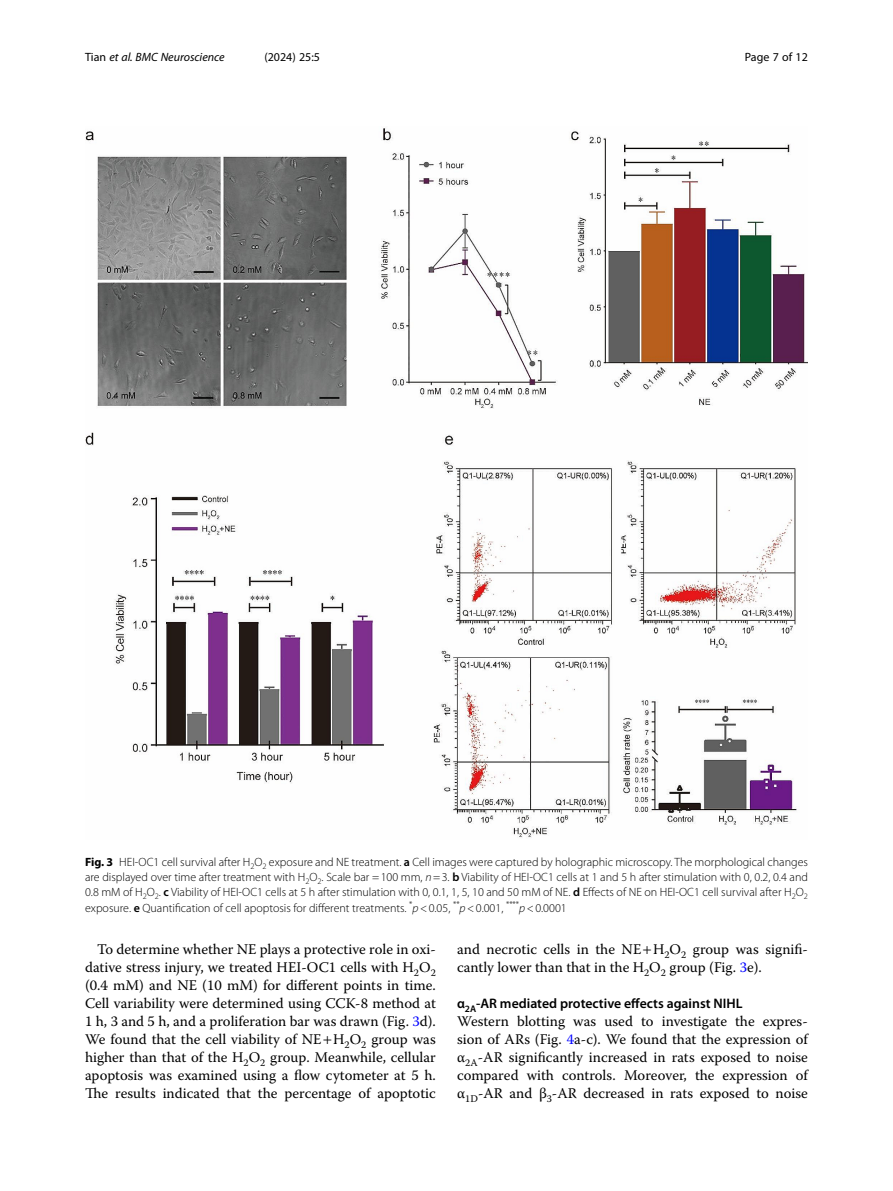
<style>
.page{position:relative;width:893px;height:1191px;background:#fff}
.page>*{position:absolute;margin:0;border:0;box-sizing:border-box;transform-origin:0 0}
.Body_Text_Indent{font:14.7px/18px "Warnock Pro";color:#000;text-align:justify}
.Body_Text{font:14.7px/18px "Warnock Pro";color:#000;text-align:justify}
.Head_2{font:600 13.8px "Myriad Pro";color:#000}
.Figure_Caption{font:300 12px/15px "Myriad Pro";color:#000;text-align:justify}
.t1{font:italic 12px "Myriad Pro";color:#000}
.t2{font:12px "Myriad Pro";color:#000}
.s1{font-style:normal}
.s2{font-weight:700}
.s3{font-weight:600}
.s4{font-style:italic}
.s5{color:#00f}
</style>
<div class="page">
<img style="left:85px;top:128px;width:723px;height:710px">
<p class="t1" style="left:85px;top:50px;width:141px"><span class="s1">Tian</span> et al. BMC Neuroscience</p>
<p class="t2" style="left:264px;top:50px;width:57px">(2024) 25:5</p>
<p class="t2" style="left:745px;top:50px;width:65px">Page 7 of 12</p>
<p class="Figure_Caption" style="left:85px;top:855px;width:724px"><span class="s2">Fig. 3</span> HEI-OC1 cell survival after H<sub>2</sub>O<sub>2</sub> exposure and NE treatment. <span class="s3">a</span> Cell images were captured by holographic microscopy. The morphological changes are displayed over time after treatment with H<sub>2</sub>O<sub>2</sub>. Scale bar =100 mm, <span class="s4">n</span>=3. <span class="s3">b</span> Viability of HEI-OC1 cells at 1 and 5 h after stimulation with 0, 0.2, 0.4 and 0.8 mM of H<sub>2</sub>O<sub>2</sub>. <span class="s3">c</span> Viability of HEI-OC1 cells at 5 h after stimulation with 0, 0.1, 1, 5, 10 and 50 mM of NE. <span class="s3">d</span> Effects of NE on HEI-OC1 cell survival after H<sub>2</sub>O<sub>2 </sub>exposure. <span class="s3">e</span> Quantification of cell apoptosis for different treatments. <sup>*</sup><span class="s4">p</span>&lt;0.05, <sup>**</sup><span class="s4">p</span>&lt;0.001, <sup>****</sup><span class="s4">p</span>&lt;0.0001</p>
<p class="Body_Text_Indent" style="left:85px;top:940px;width:352px;text-indent:12px">To determine whether NE plays a protective role in oxi&shy;dative stress injury, we treated HEI-OC1 cells with H<sub>2</sub>O<sub>2 </sub>(0.4 mM) and NE (10 mM) for different points in time.<br>Cell variability were determined using CCK-8 method at 1 h, 3 and 5 h, and a proliferation bar was drawn (Fig. <span class="s5">3</span>d).<br>We found that the cell viability of NE H<sub>2</sub>O<sub>2</sub> group was higher than that of the H<sub>2</sub>O<sub>2</sub> group. Meanwhile, cellular apoptosis was examined using a flow cytometer at 5 h.<br>The results indicated that the percentage of apoptotic</p>
<p class="Body_Text_Indent" style="left:457px;top:940px;width:352px">and necrotic cells in the NE H<sub>2</sub>O<sub>2</sub> group was signifi&shy;cantly lower than that in the H<sub>2</sub>O<sub>2</sub> group (Fig. <span class="s5">3</span>e).</p>
<p class="Head_2" style="left:457px;top:995px;width:287px">α<sub>2A</sub>-AR mediated protective effects against NIHL</p>
<p class="Body_Text" style="left:457px;top:1012px;width:352px">Western blotting was used to investigate the expres&shy;sion of ARs (Fig. <span class="s5">4</span>a-c). We found that the expression of α<sub>2A</sub>-AR significantly increased in rats exposed to noise compared with controls. Moreover, the expression of α<sub>1D</sub>-AR and β<sub>3</sub>-AR decreased in rats exposed to noise</p>
</div>
